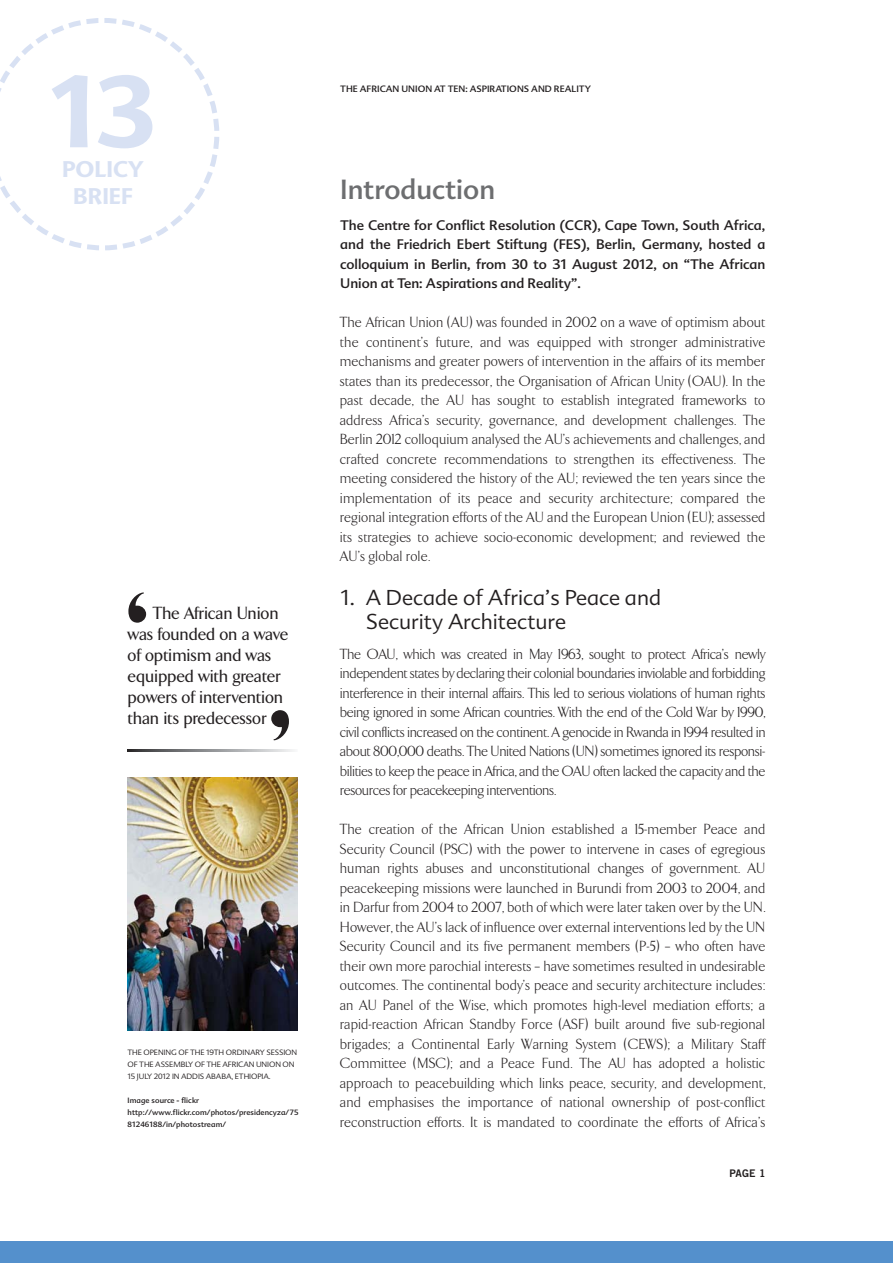
<style>
.page{position:relative;width:893px;height:1263px;background:#fff}
.page>*{position:absolute;margin:0;border:0;box-sizing:border-box;transform-origin:0 0}
.t1{font:500 175.2px "Arrow";color:#231f20}
.t2{font:700 99.3px "Advert";color:#d8e1f3}
.t3{font:27px "Advert";color:#6d6e70}
.t4{font:700 22.05px "Advert";color:#d8e1f3}
.t5{font:300 21px/24px "Advert";color:#231f20}
.t6{font:500 18px/21px "Arrow";letter-spacing:.005em;color:#231f20}
.t7{font:300 15px/19.5px "Resolute";letter-spacing:.02em;color:#231f20;text-align:justify}
.t8{font:13.5px/19.5px "Advert";color:#231f20;text-align:justify}
.t9{font:10.5px "Trade Gothic Bold Two";color:#231f20}
.t10{font:9px "Advert";color:#231f20}
.t11{font:300 7.5px/12px "Advert";letter-spacing:-.01em;color:#231f20}
.t12{font:7.5px/12px "Advert";letter-spacing:.01em;color:#231f20}
</style>
<div class="page">
<svg style="left:0;top:18px;width:219px;height:232px"></svg>
<div style="left:0;top:1242px;width:893px;height:21px;background:#5490cc"></div>
<img style="left:128px;top:778px;width:170px;height:252px">
<svg style="left:128px;top:750px;width:166px;height:1px"></svg>
<h2 class="t2" style="left:50px;top:72px;width:107px">13</h2>
<h3 class="t4" style="left:62px;top:160px;width:83px">POLICY</h3>
<h3 class="t4" style="left:73px;top:187px;width:61px">BRIEF</h3>
<h1 class="t1" style="left:128px;top:592px;width:25px">‘</h1>
<p class="t6" style="left:128px;top:604px;width:162px;text-indent:25px">The African Union was founded on a wave of optimism and was equipped with greater powers of intervention</p>
<p class="t6" style="left:128px;top:709px;width:140px">than its predecessor</p>
<h1 class="t1" style="left:270px;top:711px;width:25px">’</h1>
<p class="t11" style="left:128px;top:1047px;width:171px">THE OPENING OF THE 19TH ORDINARY SESSION<br>OF THE ASSEMBLY OF THE AFRICAN UNION ON<br>15 JULY 2012 IN ADDIS ABABA, ETHIOPIA.</p>
<p class="t12" style="left:128px;top:1095px;width:172px">Image source - flickr http://www.flickr.com/photos/presidencyza/75<br>81246188/in/photostream/</p>
<p class="t10" style="left:340px;top:85px;width:252px">THE AFRICAN UNION AT TEN: ASPIRATIONS AND REALITY</p>
<h3 class="t3" style="left:340px;top:178px;width:156px">Introduction</h3>
<p class="t8" style="left:340px;top:216px;width:427px">The Centre for Conflict Resolution (CCR), Cape Town, South Africa, and the Friedrich Ebert Stiftung (FES), Berlin, Germany, hosted a colloquium in Berlin, from 30 to 31 August 2012, on “The African Union at Ten: Aspirations and Reality”.</p>
<p class="t7" style="left:340px;top:314px;width:427px">The African Union (AU) was founded in 2002 on a wave of optimism about the continent’s future, and was equipped with stronger administrative mechanisms and greater powers of intervention in the affairs of its member states than its predecessor, the Organisation of African Unity (OAU). In the past decade, the AU has sought to establish integrated frameworks to address Africa’s security, governance, and development challenges. The Berlin 2012 colloquium analysed the AU’s achievements and challenges, and crafted concrete recommendations to strengthen its effectiveness. The meeting considered the history of the AU; reviewed the ten years since the implementation of its peace and security architecture; compared the regional integration efforts of the AU and the European Union (EU); assessed its strategies to achieve socio-economic development; and reviewed the AU’s global role.</p>
<h3 class="t5" style="left:366px;top:587px;width:297px;text-indent:-26px">1. A Decade of Africa’s Peace and<br>Security Architecture</h3>
<p class="t7" style="left:340px;top:645px;width:427px">The OAU, which was created in May 1963, sought to protect Africa’s newly independent states by declaring their colonial boundaries inviolable and forbidding interference in their internal affairs. This led to serious violations of human rights being ignored in some African countries. With the end of the Cold War by 1990, civil conflicts increased on the continent. A genocide in Rwanda in 1994 resulted in about 800,000 deaths. The United Nations (UN) sometimes ignored its responsi&shy;bilities to keep the peace in Africa, and the OAU often lacked the capacity and the resources for peacekeeping interventions.</p>
<p class="t7" style="left:340px;top:821px;width:427px">The creation of the African Union established a 15-member Peace and Security Council (PSC) with the power to intervene in cases of egregious human rights abuses and unconstitutional changes of government. AU peacekeeping missions were launched in Burundi from 2003 to 2004, and in Darfur from 2004 to 2007, both of which were later taken over by the UN.<br>However, the AU’s lack of influence over external interventions led by the UN Security Council and its five permanent members (P-5) – who often have their own more parochial interests – have sometimes resulted in undesirable outcomes. The continental body’s peace and security architecture includes: an AU Panel of the Wise, which promotes high-level mediation efforts; a rapid-reaction African Standby Force (ASF) built around five sub-regional brigades; a Continental Early Warning System (CEWS); a Military Staff Committee (MSC); and a Peace Fund. The AU has adopted a holistic approach to peacebuilding which links peace, security, and development, and emphasises the importance of national ownership of post-conflict reconstruction efforts. It is mandated to coordinate the efforts of Africa’s</p>
<p class="t9" style="left:730px;top:1170px;width:37px">PAGE 1</p>
</div>
